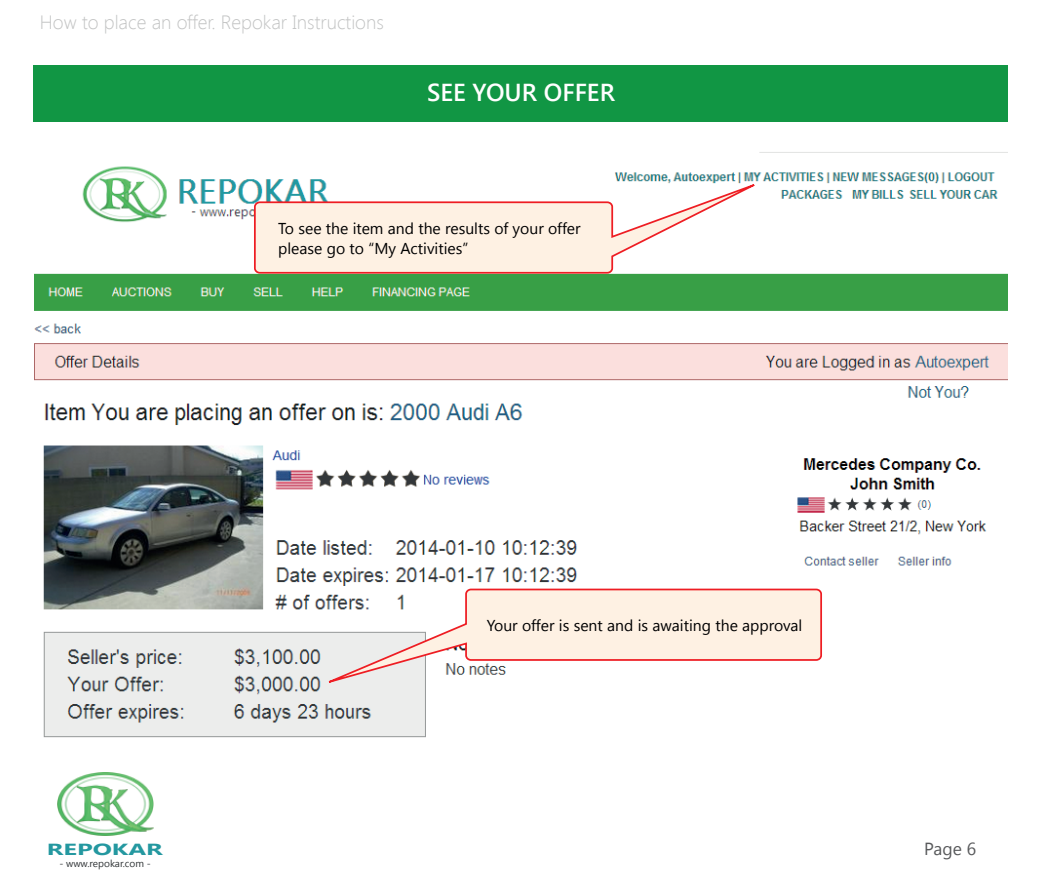
<style>
.page{position:relative;width:1042px;height:893px;background:#fff}
.page>*{position:absolute;margin:0;border:0;box-sizing:border-box;transform-origin:0 0}
.t1{font:600 24.5px "Segoe UI";color:#fff}
.t2{font:300 19.25px "Segoe UI";color:#c2c3c3}
.t3{font:17.5px "Segoe UI";color:#58595b}
.t4{font:700 16.1px "Segoe UI";color:#2498a0;scale:1.58 1}
.t5{font:15.75px/19.2px "Segoe UI";color:#000001}
.t6{font:9.97px "Segoe UI";color:#313537}
</style>
<div class="page">
<img style="left:34px;top:152px;width:973px;height:586px">
<svg style="left:253px;top:173px;width:529px;height:102px"></svg>
<svg style="left:303px;top:588px;width:520px;height:103px"></svg>
<img style="left:57px;top:773px;width:96px;height:63px">
<div style="left:34px;top:66px;width:974px;height:56px;background:#119644"></div>
<p class="t2" style="left:40px;top:9px;width:345px">How to place an offer. Repokar Instructions</p>
<h1 class="t1" style="left:427px;top:75px;width:189px">SEE YOUR OFFER</h1>
<p class="t5" style="left:278px;top:219px;width:304px">To see the item and the results of your offer please go to “My Activities”</p>
<p class="t4" style="left:47px;top:838px;width:75px">REPOKAR</p>
<p class="t6" style="left:59px;top:857px;width:93px">- www.repokar.com -</p>
<p class="t5" style="left:487px;top:615px;width:317px">Your offer is sent and is awaiting the approval</p>
<p class="t3" style="left:924px;top:837px;width:53px">Page 6</p>
</div>
